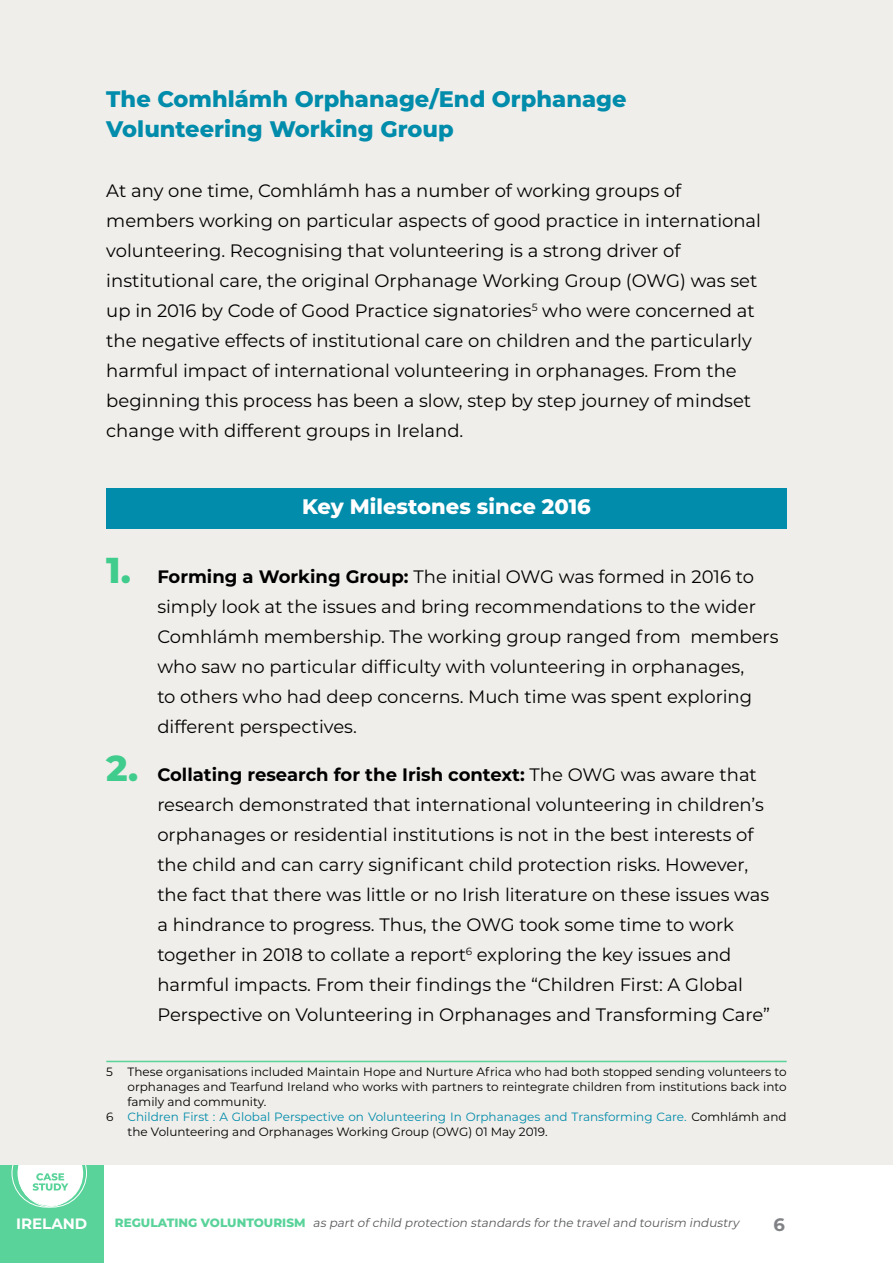
<style>
.page{position:relative;width:893px;height:1263px;background:#fff}
.page>*{position:absolute;margin:0;border:0;box-sizing:border-box;transform-origin:0 0}
.t1{font:800 22.5px/30px "Montserrat";color:#018cab}
.t2{font:800 21px "Montserrat";color:#fff}
.t3{font:18px/30px "Montserrat";color:#000}
.t4{font:700 18px "Montserrat";color:#808285}
.t5{font:700 15px "Montserrat";color:#fff}
.t6{font:12px "Montserrat";color:#000}
.t7{font:12px "Montserrat";color:#018cab}
.t8{font:italic 12px "Montserrat";color:#58595b}
.s1{font-weight:800;font-size:36px;color:#40cc8c}
.s2{font-weight:700}
.s3{color:#000}
.s4{font-weight:800;font-style:normal;color:#59d39a}
</style>
<div class="page">
<div style="left:0;top:1165px;width:104px;height:98px;background:#59d39a"></div>
<svg style="left:11px;top:1165px;width:76px;height:43px"></svg>
<div style="left:0;top:0;width:893px;height:1165px;background:#f0eeea"></div>
<div style="left:106px;top:488px;width:681px;height:40px;background:#018cab"></div>
<hr style="left:106px;top:1061px;width:681px;height:1px;background:#59d39a">
<p class="t1" style="left:106px;top:83px;width:522px">The Comhlámh Orphanage/End Orphanage<br>Volunteering Working Group</p>
<p class="t3" style="left:106px;top:175px;width:656px">At any one time, Comhlámh has a number of working groups of members working on particular aspects of good practice in international volunteering. Recognising that volunteering is a strong driver of institutional care, the original Orphanage Working Group (OWG) was set up in 2016 by Code of Good Practice signatories<sup>5</sup> who were concerned at the negative effects of institutional care on children and the particularly harmful impact of international volunteering in orphanages. From the beginning this process has been a slow, step by step journey of mindset change with different groups in Ireland.</p>
<p class="t2" style="left:302px;top:491px;width:290px">Key Milestones since 2016</p>
<p class="t3" style="left:157px;top:561px;width:623px;text-indent:-51px"><span class="s1">1.</span> <span class="s2">Forming a Working Group:</span> The initial OWG was formed in 2016 to simply look at the issues and bring recommendations to the wider Comhlámh membership. The working group ranged from members who saw no particular difficulty with volunteering in orphanages,<br>to others who had deep concerns. Much time was spent exploring different perspectives.</p>
<p class="t3" style="left:157px;top:759px;width:614px;text-indent:-51px"><span class="s1">2.</span> <span class="s2">Collating research for the Irish context:</span> The OWG was aware that research demonstrated that international volunteering in children’s orphanages or residential institutions is not in the best interests of the child and can carry significant child protection risks. However, the fact that there was little or no Irish literature on these issues was a hindrance to progress. Thus, the OWG took some time to work together in 2018 to collate a report<sup>6</sup> exploring the key issues and harmful impacts. From their findings the “Children First: A Global Perspective on Volunteering in Orphanages and Transforming Care”</p>
<p class="t6" style="left:106px;top:1064px;width:682px">5 These organisations included Maintain Hope and Nurture Africa who had both stopped sending volunteers to</p>
<p class="t6" style="left:128px;top:1079px;width:661px">orphanages and Tearfund Ireland who works with partners to reintegrate children from institutions back into</p>
<p class="t6" style="left:128px;top:1094px;width:140px">family and community.</p>
<p class="t7" style="left:106px;top:1109px;width:682px"><span class="s3">6</span> Children First : A Global Perspective on Volunteering In Orphanages and Transforming Care. <span class="s3">Comhlámh and</span></p>
<p class="t6" style="left:128px;top:1124px;width:422px">the Volunteering and Orphanages Working Group (OWG) 01 May 2019.</p>
<p class="t5" style="left:16px;top:1213px;width:73px">IRELAND</p>
<p class="t8" style="left:115px;top:1214px;width:626px"><span class="s4">R E G U LAT I N G VO LU N TO U R I S M</span> as partofchild protection standards forthe traveland tourism industry</p>
<p class="t4" style="left:773px;top:1212px;width:13px">6</p>
</div>
